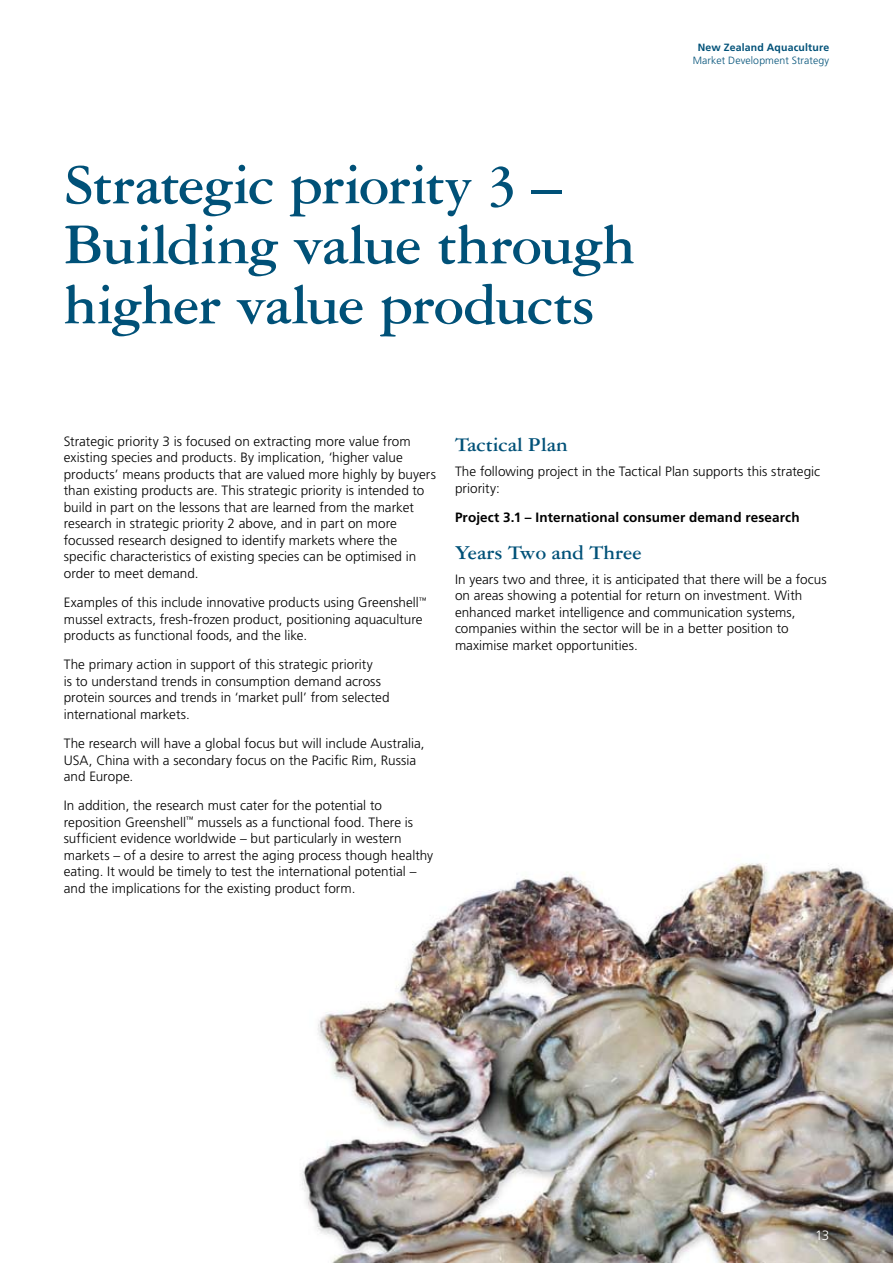
<style>
.page{position:relative;width:893px;height:1263px;background:#fff}
.page>*{position:absolute;margin:0;border:0;box-sizing:border-box;transform-origin:0 0}
.t1{font:700 60px/60px "Garamond Three";letter-spacing:-.02em;color:#005178}
.t2{font:700 21px "Garamond Three";color:#005178}
.t3{font:300 13.5px/16.5px "Frutiger";color:#000}
.t4{font:700 13.5px "Frutiger";letter-spacing:.01em;color:#000}
.t5{font:300 13.5px "Frutiger";color:#fff}
.t6{font:300 10.5px "Frutiger";letter-spacing:.01em;color:#005178}
.t7{font:700 10.5px "Frutiger";letter-spacing:.015em;color:#005178}
</style>
<div class="page">
<img style="left:301px;top:863px;width:592px;height:400px">
<h1 class="t1" style="left:64px;top:154px;width:573px">Strategic priority 3 –<br>Building value through higher value products</h1>
<p class="t7" style="left:698px;top:41px;width:133px">New Zealand Aquaculture</p>
<p class="t6" style="left:693px;top:54px;width:138px">Market Development Strategy</p>
<p class="t3" style="left:64px;top:433px;width:374px">Strategic priority 3 is focused on extracting more value from existing species and products. By implication, ‘higher value products’ means products that are valued more highly by buyers than existing products are. This strategic priority is intended to build in part on the lessons that are learned from the market research in strategic priority 2 above, and in part on more focussed research designed to identify markets where the specific characteristics of existing species can be optimised in order to meet demand.</p>
<p class="t3" style="left:64px;top:594px;width:364px">Examples of this include innovative products using Greenshell<sup>™ </sup>mussel extracts, fresh-frozen product, positioning aquaculture products as functional foods, and the like.</p>
<p class="t3" style="left:64px;top:656px;width:327px">The primary action in support of this strategic priority<br>is to understand trends in consumption demand across protein sources and trends in ‘market pull’ from selected international markets.</p>
<p class="t3" style="left:64px;top:735px;width:362px">The research will have a global focus but will include Australia,<br>USA, China with a secondary focus on the Pacific Rim, Russia and Europe.</p>
<p class="t3" style="left:64px;top:797px;width:371px">In addition, the research must cater for the potential to reposition Greenshell<sup>™</sup> mussels as a functional food. There is sufficient evidence worldwide – but particularly in western markets – of a desire to arrest the aging process though healthy eating. It would be timely to test the international potential – and the implications for the existing product form.</p>
<h2 class="t2" style="left:455px;top:433px;width:114px">Tactical Plan</h2>
<p class="t3" style="left:455px;top:463px;width:367px">The following project in the Tactical Plan supports this strategic priority:</p>
<p class="t4" style="left:455px;top:510px;width:346px">Project 3.1 – International consumer demand research</p>
<h2 class="t2" style="left:455px;top:541px;width:188px">Years Two and Three</h2>
<p class="t3" style="left:455px;top:571px;width:373px">In years two and three, it is anticipated that there will be a focus on areas showing a potential for return on investment. With enhanced market intelligence and communication systems, companies within the sector will be in a better position to maximise market opportunities.</p>
<p class="t5" style="left:815px;top:1227px;width:16px">13</p>
</div>
